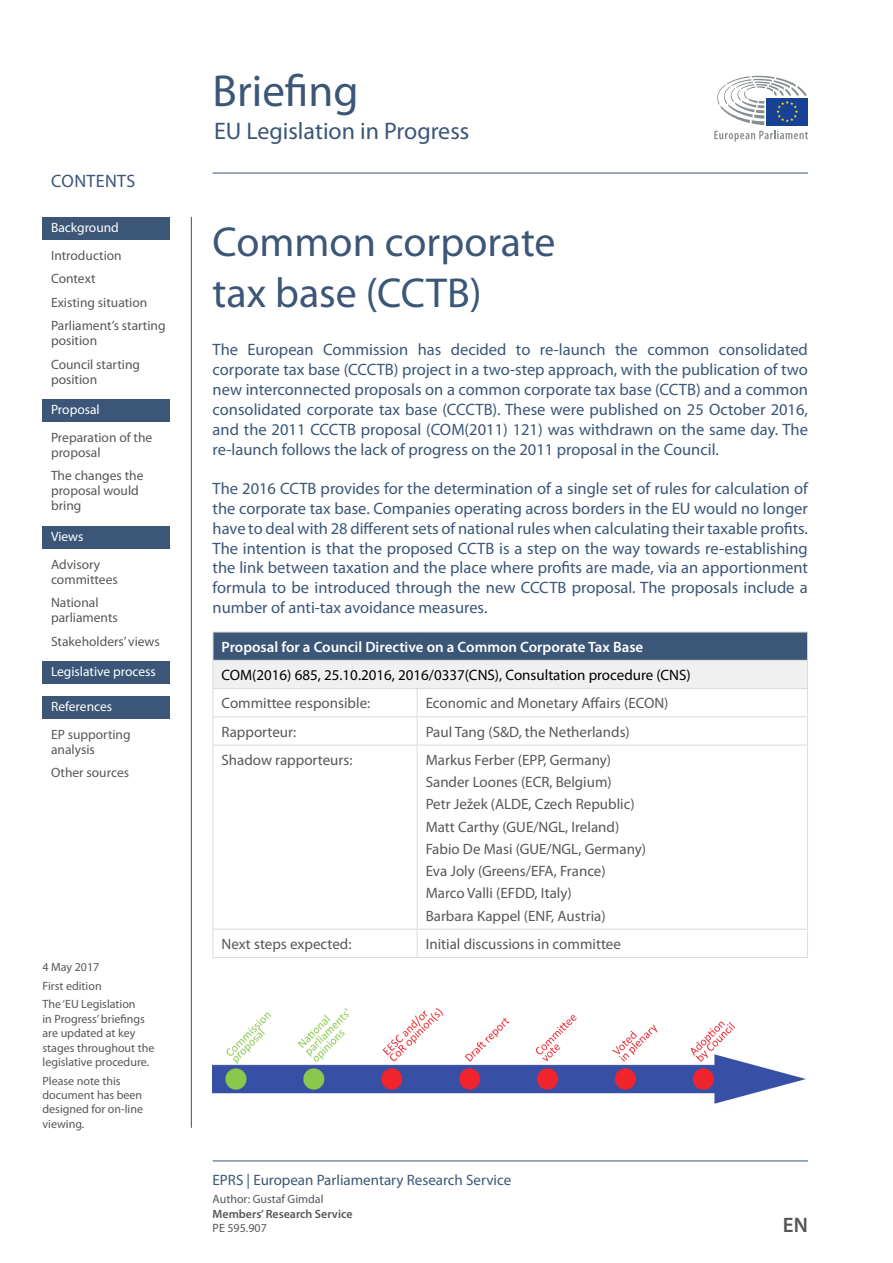
<style>
.page{position:relative;width:893px;height:1263px;background:#fff}
.page>*{position:absolute;margin:0;border:0;box-sizing:border-box;transform-origin:0 0}
.t1{font:45px "Myriad Pro";color:#3b5677}
.BR_-_Title{font:42px/50.4px "Myriad Pro";color:#3b5677}
.t2{font:24px "Myriad Pro";color:#3b5677}
.t3{font:600 21px "Myriad Pro";color:#575756}
.t4{font:18px "Myriad Pro";letter-spacing:.02em;color:#3b5677}
.body{font:16.5px/19.8px "Myriad Pro";color:#3b5677;text-align:justify}
.table_body{font:15px "Myriad Pro";color:#575756}
.table_row_title{font:15px "Myriad Pro";color:#000}
.table_column_title{font:600 15px "Myriad Pro";color:#fff}
.t5{font:15px "Myriad Pro";color:#3b5677}
.ToC_sub{font:13.5px/15px "Myriad Pro";color:#575756}
.ToC_main{font:13.5px "Myriad Pro";color:#fff}
.master_BR_-_1st_page{font:12px/14.4px "Myriad Pro";color:#575756}
.t6{font:600 12px "Myriad Pro";color:#575756}
</style>
<div class="page">
<div style="left:43px;top:217px;width:127px;height:22px;background:#3b5677"></div>
<div style="left:43px;top:400px;width:127px;height:22px;background:#3b5677"></div>
<div style="left:43px;top:527px;width:127px;height:22px;background:#3b5677"></div>
<div style="left:43px;top:662px;width:127px;height:22px;background:#3b5677"></div>
<div style="left:43px;top:697px;width:127px;height:22px;background:#3b5677"></div>
<svg style="left:714px;top:131px;width:94px;height:11px"></svg>
<div style="left:766px;top:98px;width:42px;height:27px;background:#164194"></div>
<svg style="left:717px;top:75px;width:90px;height:50px"></svg>
<hr style="left:213px;top:1160px;width:595px;height:1px;background:#3b5677">
<hr style="left:191px;top:217px;width:1px;height:911px;background:#3b5677">
<hr style="left:213px;top:173px;width:595px;height:1px;background:#3b5677">
<div style="left:213px;top:632px;width:594px;height:28px;background:#3b5677"></div>
<div style="left:213px;top:660px;width:594px;height:28px;background:#f0f0f0"></div>
<hr style="left:213px;top:632px;width:204px;height:1px;background:#dadada">
<hr style="left:417px;top:632px;width:391px;height:1px;background:#dadada">
<hr style="left:213px;top:660px;width:204px;height:1px;background:#dadada">
<hr style="left:417px;top:660px;width:391px;height:1px;background:#dadada">
<hr style="left:213px;top:716px;width:204px;height:1px;background:#dadada">
<svg style="left:213px;top:632px;width:1px;height:113px"></svg>
<hr style="left:417px;top:716px;width:391px;height:1px;background:#dadada">
<svg style="left:417px;top:689px;width:1px;height:56px"></svg>
<svg style="left:807px;top:632px;width:1px;height:113px"></svg>
<hr style="left:213px;top:745px;width:204px;height:1px;background:#dadada">
<hr style="left:213px;top:745px;width:1px;height:184px;background:#dadada">
<hr style="left:417px;top:745px;width:391px;height:1px;background:#dadada">
<hr style="left:417px;top:745px;width:1px;height:184px;background:#dadada">
<hr style="left:807px;top:745px;width:1px;height:184px;background:#dadada">
<hr style="left:213px;top:929px;width:204px;height:1px;background:#dadada">
<svg style="left:213px;top:930px;width:1px;height:27px"></svg>
<hr style="left:417px;top:929px;width:391px;height:1px;background:#dadada">
<svg style="left:417px;top:930px;width:1px;height:27px"></svg>
<svg style="left:807px;top:930px;width:1px;height:27px"></svg>
<hr style="left:213px;top:957px;width:204px;height:1px;background:#dadada">
<hr style="left:417px;top:957px;width:391px;height:1px;background:#dadada">
<hr style="left:213px;top:688px;width:204px;height:1px;background:#dadada">
<hr style="left:417px;top:688px;width:391px;height:1px;background:#dadada">
<img style="left:213px;top:1008px;width:593px;height:96px">
<p class="t4" style="left:51px;top:169px;width:86px">CONTENTS</p>
<p class="ToC_main" style="left:51px;top:219px;width:69px">Background</p>
<p class="ToC_sub" style="left:51px;top:247px;width:72px">Introduction</p>
<p class="ToC_sub" style="left:51px;top:271px;width:46px">Context</p>
<p class="ToC_sub" style="left:51px;top:294px;width:98px">Existing situation</p>
<p class="ToC_sub" style="left:51px;top:318px;width:116px">Parliament’s starting position</p>
<p class="ToC_sub" style="left:51px;top:356px;width:91px">Council starting position</p>
<p class="ToC_main" style="left:51px;top:401px;width:50px">Proposal</p>
<p class="ToC_sub" style="left:51px;top:430px;width:103px">Preparation of the proposal</p>
<p class="ToC_sub" style="left:51px;top:468px;width:94px">The changes the proposal would bring</p>
<p class="ToC_main" style="left:51px;top:528px;width:34px">Views</p>
<p class="ToC_sub" style="left:51px;top:556px;width:68px">Advisory committees</p>
<p class="ToC_sub" style="left:51px;top:595px;width:68px">National parliaments</p>
<p class="ToC_sub" style="left:51px;top:633px;width:110px">Stakeholders’ views</p>
<p class="ToC_main" style="left:51px;top:663px;width:106px">Legislative process</p>
<p class="ToC_main" style="left:51px;top:698px;width:63px">References</p>
<p class="ToC_sub" style="left:51px;top:726px;width:81px">EP supporting analysis</p>
<p class="ToC_sub" style="left:51px;top:765px;width:80px">Other sources</p>
<p class="master_BR_-_1st_page" style="left:43px;top:959px;width:58px">4 May 2017</p>
<p class="master_BR_-_1st_page" style="left:43px;top:978px;width:61px">First edition</p>
<p class="master_BR_-_1st_page" style="left:43px;top:997px;width:113px">The ‘EU Legislation<br>in Progress’ briefings are updated at key stages throughout the legislative procedure.</p>
<p class="master_BR_-_1st_page" style="left:43px;top:1073px;width:102px">Please note this document has been designed for on-line viewing.</p>
<h1 class="t1" style="left:213px;top:63px;width:148px">Briefing</h1>
<h3 class="t2" style="left:214px;top:117px;width:257px">EU Legislation in Progress</h3>
<p class="BR_-_Title" style="left:213px;top:217px;width:345px">Common corporate tax base (CCTB)</p>
<p class="body" style="left:213px;top:340px;width:597px">The European Commission has decided to re-launch the common consolidated corporate tax base (CCCTB) project in a two-step approach, with the publication of two new interconnected proposals on a common corporate tax base (CCTB) and a common consolidated corporate tax base (CCCTB). These were published on 25 October 2016, and the 2011 CCCTB proposal (COM(2011) 121) was withdrawn on the same day. The re-launch follows the lack of progress on the 2011 proposal in the Council.</p>
<p class="body" style="left:213px;top:478px;width:597px">The 2016 CCTB provides for the determination of a single set of rules for calculation of the corporate tax base. Companies operating across borders in the EU would no longer have to deal with 28 different sets of national rules when calculating their taxable profits.<br>The intention is that the proposed CCTB is a step on the way towards re-establishing the link between taxation and the place where profits are made, via an apportionment formula to be introduced through the new CCCTB proposal. The proposals include a number of anti-tax avoidance measures.</p>
<p class="table_column_title" style="left:221px;top:638px;width:423px">Proposal for a Council Directive on a Common Corporate Tax Base</p>
<p class="table_row_title" style="left:221px;top:666px;width:471px">COM(2016) 685, 25.10.2016, 2016/0337(CNS), Consultation procedure (CNS)</p>
<p class="table_body" style="left:221px;top:694px;width:150px">Committee responsible:</p>
<p class="table_body" style="left:426px;top:694px;width:244px">Economic and Monetary Affairs (ECON)</p>
<p class="table_body" style="left:221px;top:722px;width:76px">Rapporteur:</p>
<p class="table_body" style="left:426px;top:722px;width:206px">Paul Tang (S&amp;D, the Netherlands)</p>
<p class="table_body" style="left:221px;top:750px;width:132px">Shadow rapporteurs:</p>
<p class="table_body" style="left:426px;top:750px;width:187px">Markus Ferber (EPP, Germany)</p>
<p class="table_body" style="left:426px;top:773px;width:188px">Sander Loones (ECR, Belgium)</p>
<p class="table_body" style="left:426px;top:795px;width:211px">Petr Ježek (ALDE, Czech Republic)</p>
<p class="table_body" style="left:426px;top:817px;width:195px">Matt Carthy (GUE/NGL, Ireland)</p>
<p class="table_body" style="left:426px;top:839px;width:222px">Fabio De Masi (GUE/NGL, Germany)</p>
<p class="table_body" style="left:426px;top:862px;width:182px">Eva Joly (Greens/EFA, France)</p>
<p class="table_body" style="left:426px;top:884px;width:148px">Marco Valli (EFDD, Italy)</p>
<p class="table_body" style="left:426px;top:906px;width:182px">Barbara Kappel (ENF, Austria)</p>
<p class="table_body" style="left:221px;top:935px;width:131px">Next steps expected:</p>
<p class="table_body" style="left:426px;top:935px;width:197px">Initial discussions in committee</p>
<p class="t5" style="left:213px;top:1170px;width:300px">EPRS | European Parliamentary Research Service</p>
<p class="master_BR_-_1st_page" style="left:213px;top:1192px;width:112px">Author: Gustaf Gimdal</p>
<p class="t6" style="left:213px;top:1207px;width:141px">Members’ Research Service</p>
<p class="master_BR_-_1st_page" style="left:213px;top:1220px;width:56px">PE 595.907</p>
<p class="t3" style="left:783px;top:1213px;width:27px">EN</p>
</div>
